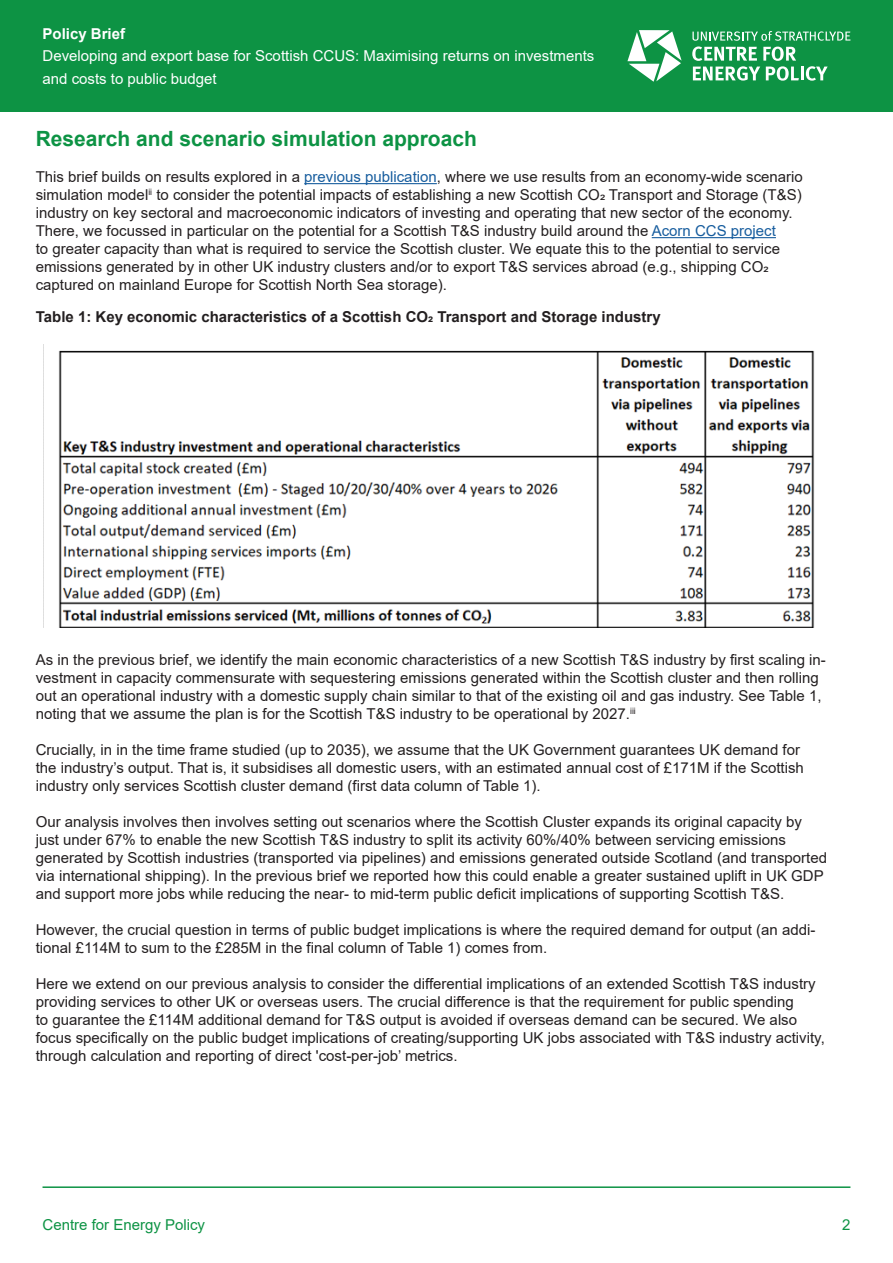
<style>
.page{position:relative;width:893px;height:1263px;background:#fff}
.page>*{position:absolute;margin:0;border:0;box-sizing:border-box;transform-origin:0 0}
.CEP_Heading{font:700 21px "Arial";color:#0d9344}
.Black_bullet_points{font:15px/18px "Arial";color:#231f20}
.t1{font:15px/22.5px "Arial";color:#fff}
.Black_bullet_points-2{font:700 15px "Arial";color:#231f20}
.t2{font:15px "Arial";color:#0d9344}
.t3{font:700 15px "Arial";color:#fff}
.s1{color:#175d9e}
</style>
<div class="page">
<div style="left:0;top:0;width:893px;height:112px;background:#0d9344"></div>
<hr style="left:43px;top:1186px;width:807px;height:2px;background:#0d9344">
<svg style="left:692px;top:31px;width:158px;height:50px"></svg>
<svg style="left:627px;top:30px;width:55px;height:52px"></svg>
<hr style="left:304px;top:183px;width:133px;height:1px;background:#175d9e">
<hr style="left:652px;top:237px;width:124px;height:1px;background:#175d9e">
<img style="left:43px;top:345px;width:772px;height:283px">
<p class="t3" style="left:43px;top:23px;width:84px">Policy Brief</p>
<p class="t1" style="left:43px;top:45px;width:553px">Developing and export base for Scottish CCUS: Maximising returns on investments and costs to public budget</p>
<p class="CEP_Heading" style="left:36px;top:124px;width:443px">Research and scenario simulation approach</p>
<p class="Black_bullet_points" style="left:36px;top:168px;width:769px">This brief builds on results explored in a <span class="s1">previous publication</span>, where we use results from an economy-wide scenario simulation model<sup>ii</sup> to consider the potential impacts of establishing a new Scottish CO2 Transport and Storage (T&amp;S) industry on key sectoral and macroeconomic indicators of investing and operating that new sector of the economy.<br>There, we focussed in particular on the potential for a Scottish T&amp;S industry build around the <span class="s1">Acorn CCS project<br></span>to greater capacity than what is required to service the Scottish cluster. We equate this to the potential to service emissions generated by in other UK industry clusters and/or to export T&amp;S services abroad (e.g., shipping CO2 captured on mainland Europe for Scottish North Sea storage).</p>
<p class="Black_bullet_points-2" style="left:36px;top:307px;width:626px">Table 1: Key economic characteristics of a Scottish CO2 Transport and Storage industry</p>
<p class="Black_bullet_points" style="left:36px;top:650px;width:792px">As in the previous brief, we identify the main economic characteristics of a new Scottish T&amp;S industry by first scaling in&shy;vestment in capacity commensurate with sequestering emissions generated within the Scottish cluster and then rolling out an operational industry with a domestic supply chain similar to that of the existing oil and gas industry. See Table 1, noting that we assume the plan is for the Scottish T&amp;S industry to be operational by 2027.<sup>iii</sup></p>
<p class="Black_bullet_points" style="left:36px;top:740px;width:770px">Crucially, in in the time frame studied (up to 2035), we assume that the UK Government guarantees UK demand for the industry’s output. That is, it subsidises all domestic users, with an estimated annual cost of £171M if the Scottish industry only services Scottish cluster demand (first data column of Table 1).</p>
<p class="Black_bullet_points" style="left:36px;top:812px;width:793px">Our analysis involves then involves setting out scenarios where the Scottish Cluster expands its original capacity by just under 67% to enable the new Scottish T&amp;S industry to split its activity 60%/40% between servicing emissions generated by Scottish industries (transported via pipelines) and emissions generated outside Scotland (and transported via international shipping). In the previous brief we reported how this could enable a greater sustained uplift in UK GDP and support more jobs while reducing the near- to mid-term public deficit implications of supporting Scottish T&amp;S.</p>
<p class="Black_bullet_points" style="left:36px;top:920px;width:781px">However, the crucial question in terms of public budget implications is where the required demand for output (an addi&shy;tional £114M to sum to the £285M in the final column of Table 1) comes from.</p>
<p class="Black_bullet_points" style="left:36px;top:974px;width:791px">Here we extend on our previous analysis to consider the differential implications of an extended Scottish T&amp;S industry providing services to other UK or overseas users. The crucial difference is that the requirement for public spending<br>to guarantee the £114M additional demand for T&amp;S output is avoided if overseas demand can be secured. We also focus specifically on the public budget implications of creating/supporting UK jobs associated with T&amp;S industry activity, through calculation and reporting of direct 'cost-per-job’ metrics.</p>
<p class="t2" style="left:43px;top:1214px;width:164px">Centre for Energy Policy</p>
<p class="t2" style="left:842px;top:1214px;width:10px">2</p>
</div>
